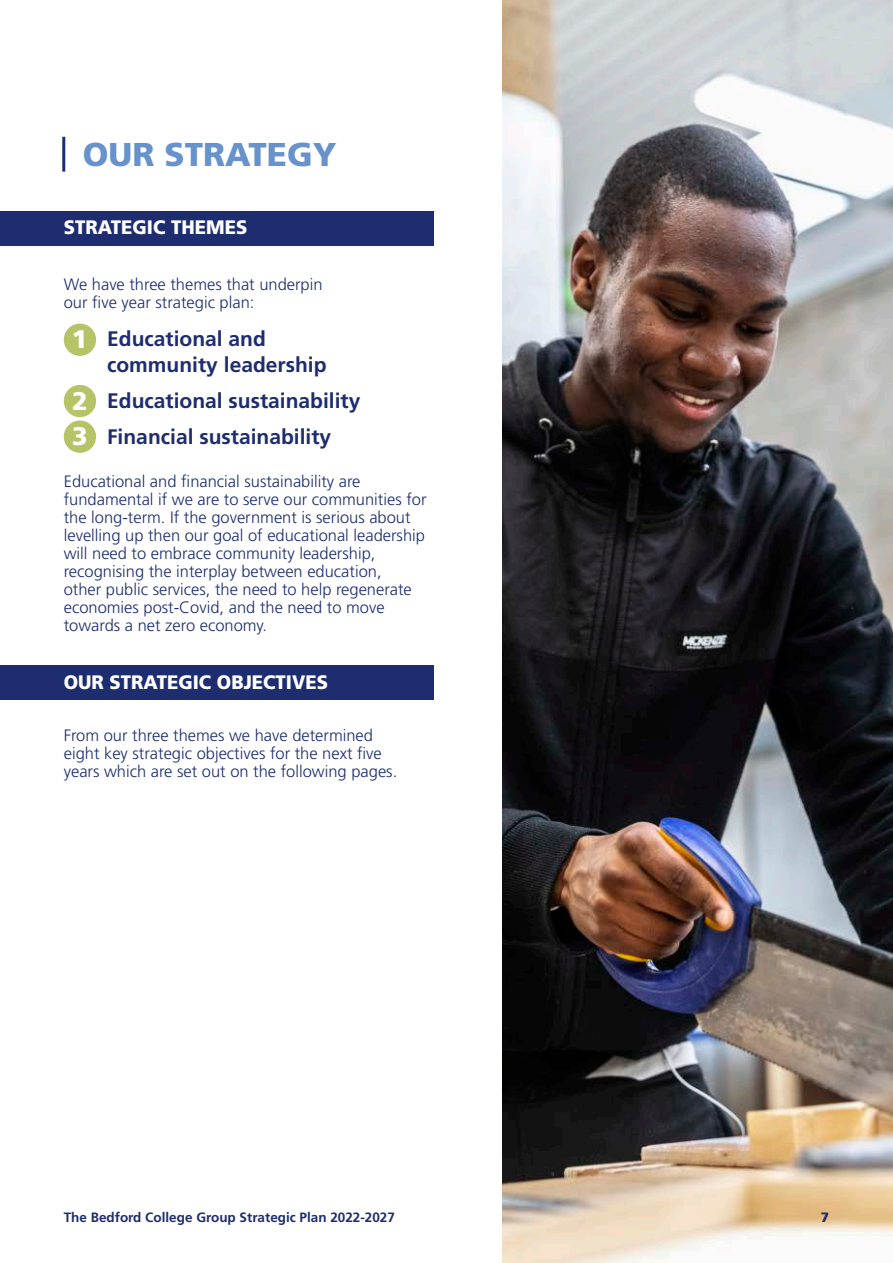
<style>
.page{position:relative;width:893px;height:1263px;background:#fff}
.page>*{position:absolute;margin:0;border:0;box-sizing:border-box;transform-origin:0 0}
.t1{font:900 33px "Frutiger";color:#6892cc}
.t2{font:900 25.5px "Frutiger";color:#fff}
.t3{font:700 21px "Frutiger";color:#1d2d6f}
.t4{font:900 19.5px "Frutiger";color:#fff;scale:.95 1}
.t5{font:300 16.5px/18px "Frutiger";color:#1d2d6f}
.t6{font:700 13.5px "Frutiger";color:#1d2d6f}
.t7{font:900 13.5px "Frutiger";color:#1d2d6f}
</style>
<div class="page">
<div style="left:0;top:212px;width:434px;height:34px;background:#1d2d6f"></div>
<img style="left:503px;top:0;width:390px;height:1263px">
<div style="left:0;top:666px;width:434px;height:34px;background:#1d2d6f"></div>
<hr style="left:62px;top:137px;width:3px;height:35px;background:#1d2d6f">
<div style="left:64px;top:324px;width:32px;height:32px;background:#b6c367;border-radius:50%"></div>
<div style="left:64px;top:385px;width:32px;height:32px;background:#b6c367;border-radius:50%"></div>
<div style="left:64px;top:420px;width:32px;height:33px;background:#b6c367;border-radius:50%"></div>
<p class="t1" style="left:83px;top:135px;width:255px">OUR STRATEGY</p>
<p class="t4" style="left:64px;top:216px;width:195px">STRATEGIC THEMES</p>
<p class="t5" style="left:64px;top:276px;width:260px">We have three themes that underpin our five year strategic plan:</p>
<p class="t2" style="left:72px;top:324px;width:17px">1</p>
<p class="t3" style="left:107px;top:327px;width:160px">Educational and</p>
<p class="t3" style="left:107px;top:352px;width:221px">community leadership</p>
<p class="t3" style="left:107px;top:388px;width:255px">Educational sustainability</p>
<p class="t3" style="left:107px;top:424px;width:226px">Financial sustainability</p>
<p class="t5" style="left:64px;top:472px;width:364px">Educational and financial sustainability are fundamental if we are to serve our communities for the long-term. If the government is serious about levelling up then our goal of educational leadership will need to embrace community leadership, recognising the interplay between education,<br>other public services, the need to help regenerate economies post-Covid, and the need to move towards a net zero economy.</p>
<p class="t2" style="left:72px;top:385px;width:17px">2</p>
<p class="t2" style="left:72px;top:421px;width:17px">3</p>
<p class="t4" style="left:64px;top:670px;width:280px">OUR STRATEGIC OBJECTIVES</p>
<p class="t5" style="left:64px;top:726px;width:335px">From our three themes we have determined eight key strategic objectives for the next five years which are set out on the following pages.</p>
<p class="t6" style="left:64px;top:1210px;width:333px">The Bedford College Group Strategic Plan 2022-2027</p>
<p class="t7" style="left:821px;top:1209px;width:10px">7</p>
</div>
